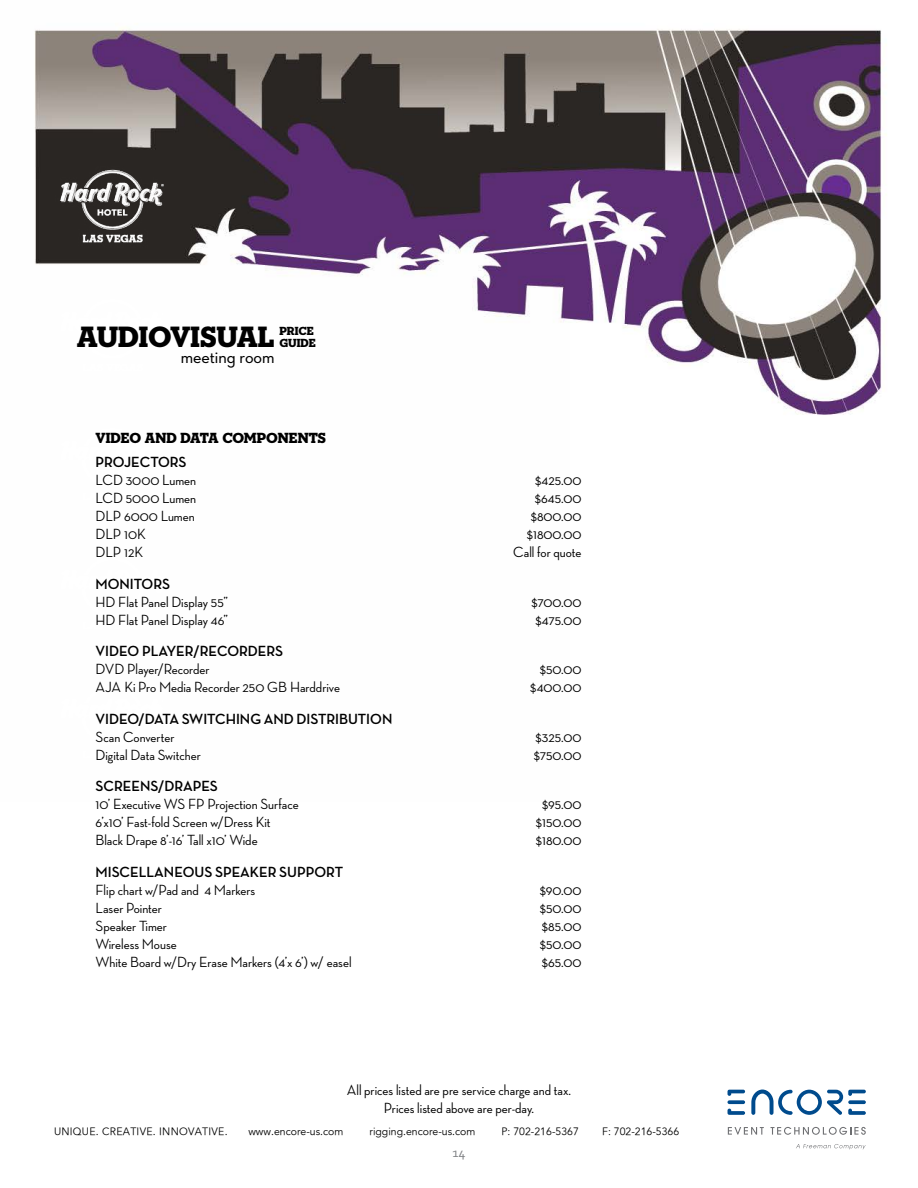
<style>
.page{position:relative;width:918px;height:1188px;background:#fff}
.page>*{position:absolute;margin:0;border:0;box-sizing:border-box;transform-origin:0 0}
.t1{font:30px "Neutraface Slab Display Titling";letter-spacing:-.005em;color:#000}
.t2{font:500 21px "Neutraface 2 Display";color:#000}
.t3{font:500 15px/18px "Neutraface Display";color:#000;text-align:center}
.t4{font:700 15px "Neutraface Display";color:#000}
.t5{font:15px "Neutraface Slab Display Titling";letter-spacing:-.005em;color:#000}
.t6{font:13.5px "Corbel";color:#808285}
.t7{font:12px/12px "Neutraface Slab Display Titling";letter-spacing:-.005em;color:#000}
.t8{font:10.5px "Avenir";color:#000}
.t9{font:10.5px "Avenir";letter-spacing:.025em;color:#000}
</style>
<div class="page">
<img style="left:570px;top:29px;width:317px;height:1121px">
<img style="left:34px;top:28px;width:536px;height:294px">
<svg style="left:728px;top:1127px;width:36px;height:8px"></svg>
<svg style="left:771px;top:1127px;width:95px;height:8px"></svg>
<svg style="left:796px;top:1144px;width:70px;height:5px"></svg>
<svg style="left:728px;top:1100px;width:17px;height:4px"></svg>
<svg style="left:728px;top:1090px;width:17px;height:6px"></svg>
<svg style="left:728px;top:1109px;width:17px;height:6px"></svg>
<svg style="left:751px;top:1090px;width:115px;height:25px"></svg>
<h1 class="t1" style="left:77px;top:318px;width:199px">AUDIOVISUAL</h1>
<h2 class="t2" style="left:181px;top:344px;width:95px">meeting room</h2>
<p class="t7" style="left:279px;top:325px;width:38px">PRICE<br>GUIDE</p>
<p class="t5" style="left:96px;top:428px;width:232px">VIDEO AND DATA COMPONENTS</p>
<p class="t4" style="left:96px;top:454px;width:92px">PROJECTORS</p>
<p class="t3" style="left:96px;top:471px;width:102px">LCD 3000 Lumen</p>
<p class="t3" style="left:535px;top:471px;width:48px">$425.00</p>
<p class="t3" style="left:96px;top:489px;width:102px">LCD 5000 Lumen</p>
<p class="t3" style="left:535px;top:489px;width:48px">$645.00</p>
<p class="t3" style="left:96px;top:507px;width:101px">DLP 6000 Lumen</p>
<p class="t3" style="left:531px;top:507px;width:52px">$800.00</p>
<p class="t3" style="left:96px;top:525px;width:52px">DLP 10K</p>
<p class="t3" style="left:527px;top:525px;width:56px">$1800.00</p>
<p class="t3" style="left:96px;top:543px;width:49px">DLP 12K</p>
<p class="t3" style="left:513px;top:543px;width:70px">Call for quote</p>
<p class="t4" style="left:96px;top:575px;width:76px">MONITORS</p>
<p class="t3" style="left:96px;top:593px;width:134px">HD Flat Panel Display 55”</p>
<p class="t3" style="left:532px;top:593px;width:52px">$700.00</p>
<p class="t3" style="left:96px;top:611px;width:134px">HD Flat Panel Display 46”</p>
<p class="t3" style="left:535px;top:611px;width:48px">$475.00</p>
<p class="t4" style="left:96px;top:643px;width:189px">VIDEO PLAYER/RECORDERS</p>
<p class="t3" style="left:96px;top:660px;width:116px">DVD Player/Recorder</p>
<p class="t3" style="left:540px;top:660px;width:43px">$50.00</p>
<p class="t3" style="left:96px;top:678px;width:246px">AJA Ki Pro Media Recorder 250 GB Harddrive</p>
<p class="t3" style="left:530px;top:678px;width:53px">$400.00</p>
<p class="t4" style="left:96px;top:710px;width:298px">VIDEO/DATA SWITCHING AND DISTRIBUTION</p>
<p class="t3" style="left:96px;top:728px;width:80px">Scan Converter</p>
<p class="t3" style="left:536px;top:728px;width:48px">$325.00</p>
<p class="t3" style="left:96px;top:746px;width:107px">Digital Data Switcher</p>
<p class="t3" style="left:534px;top:746px;width:49px">$750.00</p>
<p class="t4" style="left:96px;top:778px;width:124px">SCREENS/DRAPES</p>
<p class="t3" style="left:96px;top:795px;width:205px">10’ Executive WS FP Projection Surface</p>
<p class="t3" style="left:542px;top:795px;width:41px">$95.00</p>
<p class="t3" style="left:96px;top:813px;width:177px">6’x10’ Fast-fold Screen w/Dress Kit</p>
<p class="t3" style="left:536px;top:813px;width:47px">$150.00</p>
<p class="t3" style="left:96px;top:831px;width:164px">Black Drape 8’-16’ Tall x10’ Wide</p>
<p class="t3" style="left:536px;top:831px;width:47px">$180.00</p>
<p class="t4" style="left:96px;top:863px;width:249px">MISCELLANEOUS SPEAKER SUPPORT</p>
<p class="t3" style="left:96px;top:881px;width:161px">Flip chart w/Pad and 4 Markers</p>
<p class="t3" style="left:540px;top:881px;width:43px">$90.00</p>
<p class="t3" style="left:96px;top:899px;width:68px">Laser Pointer</p>
<p class="t3" style="left:540px;top:899px;width:43px">$50.00</p>
<p class="t3" style="left:96px;top:917px;width:73px">Speaker Timer</p>
<p class="t3" style="left:542px;top:917px;width:41px">$85.00</p>
<p class="t3" style="left:96px;top:935px;width:83px">Wireless Mouse</p>
<p class="t3" style="left:540px;top:935px;width:43px">$50.00</p>
<p class="t3" style="left:96px;top:953px;width:258px">White Board w/Dry Erase Markers (4’x 6’) w/ easel</p>
<p class="t3" style="left:542px;top:953px;width:41px">$65.00</p>
<p class="t3" style="left:347px;top:1081px;width:226px">All prices listed are pre service charge and tax.<br>Prices listed above are per-day.</p>
<p class="t9" style="left:54px;top:1125px;width:175px">UNIQUE. CREATIVE. INNOVATIVE.</p>
<p class="t8" style="left:248px;top:1125px;width:96px">www.encore-us.com</p>
<p class="t8" style="left:370px;top:1125px;width:107px">rigging.encore-us.com</p>
<p class="t8" style="left:502px;top:1125px;width:79px">P: 702-216-5367</p>
<p class="t8" style="left:602px;top:1125px;width:79px">F: 702-216-5366</p>
<p class="t6" style="left:452px;top:1144px;width:15px">14</p>
</div>
